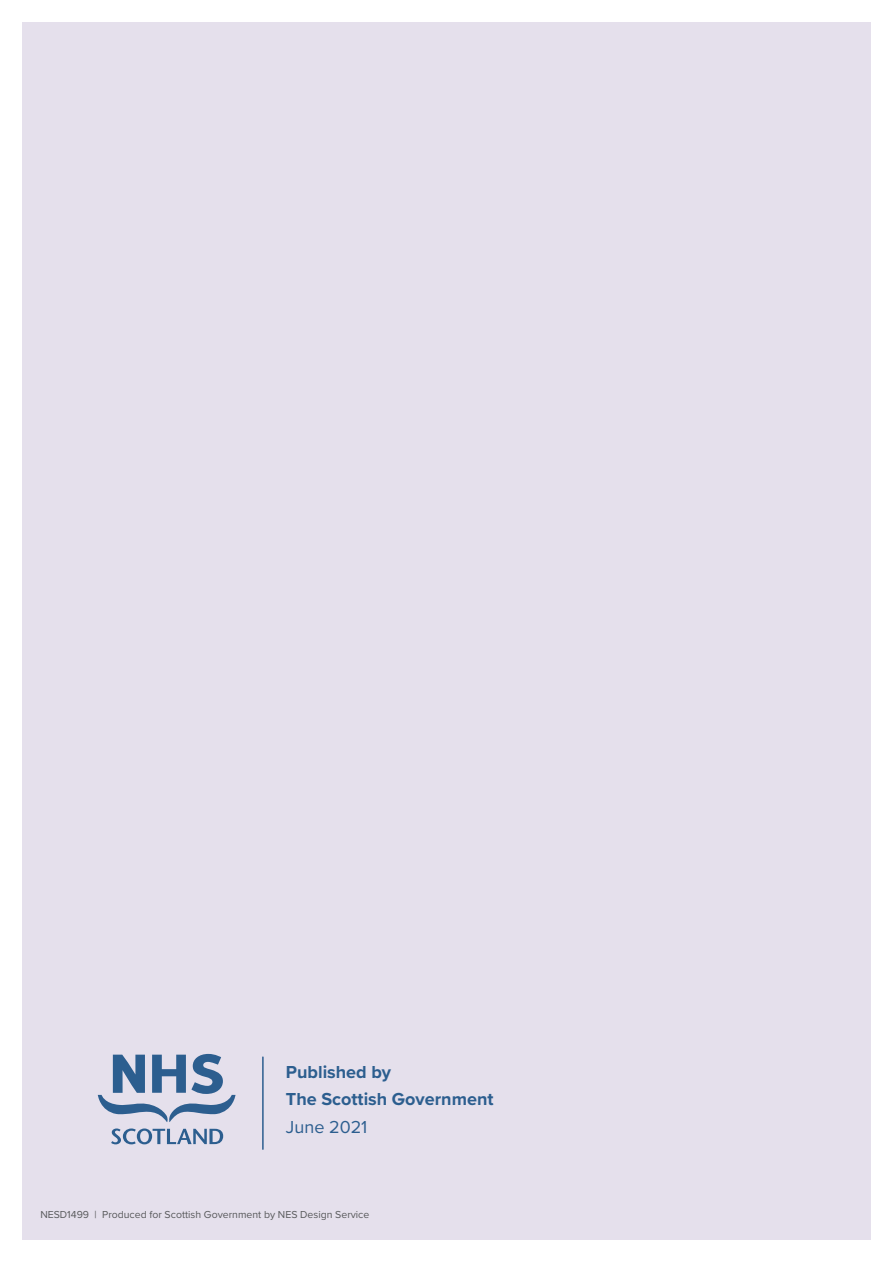
<style>
.page{position:relative;width:893px;height:1263px;background:#fff}
.page>*{position:absolute;margin:0;border:0;box-sizing:border-box;transform-origin:0 0}
.BODY_TEXT{font:700 18px "Proxima Nova";color:#2c5e8f}
.BODY_TEXT-2{font:18px "Proxima Nova";color:#2c5e8f}
.BODY_TEXT-3{font:10.5px "Proxima Nova";color:#58595b}
</style>
<div class="page">
<div style="left:22px;top:22px;width:849px;height:1217px;background:#e5e0ec"></div>
<svg style="left:111px;top:1128px;width:112px;height:16px"></svg>
<svg style="left:98px;top:1054px;width:138px;height:68px"></svg>
<hr style="left:262px;top:1057px;width:2px;height:92px;background:#2c5e8f">
<p class="BODY_TEXT" style="left:286px;top:1058px;width:107px">Published by</p>
<p class="BODY_TEXT" style="left:286px;top:1086px;width:209px">The Scottish Government</p>
<p class="BODY_TEXT-2" style="left:286px;top:1113px;width:83px">June 2021</p>
<p class="BODY_TEXT-3" style="left:40px;top:1207px;width:331px">NESD1499 | Produced for Scottish Government by NES Design Service</p>
</div>
